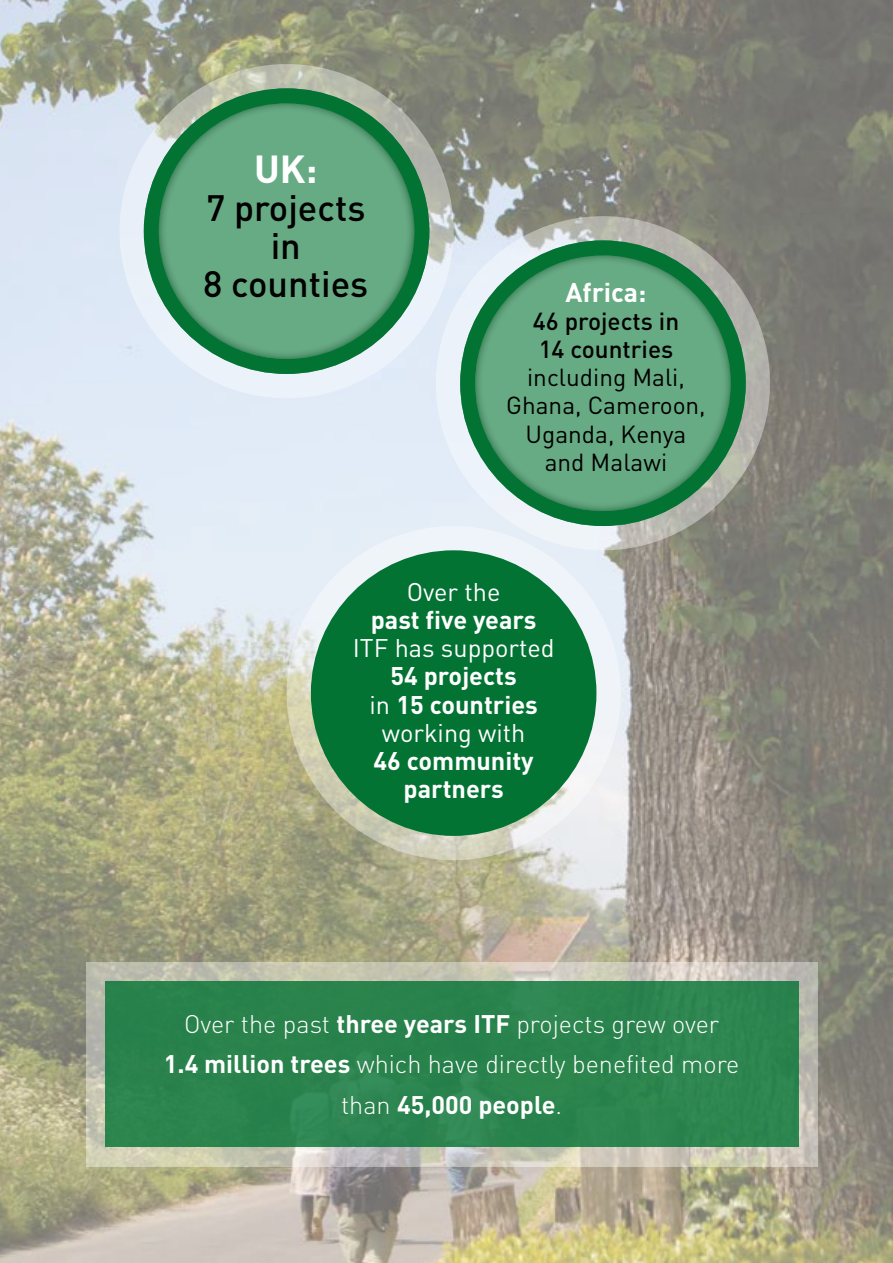
<style>
.page{position:relative;width:893px;height:1263px;background:#fff}
.page>*{position:absolute;margin:0;border:0;box-sizing:border-box;transform-origin:0 0}
.t1{font:700 38.7px "DIN";color:#fff}
.t2{font:500 36.3px/38.1px "DIN";color:#000;text-align:center}
.t3{font:700 26.7px "DIN";color:#fff}
.t4{font:300 25.2px/40.8px "DIN";color:#fff;text-align:center}
.t5{font:700 25.2px/28.2px "DIN";color:#fff;text-align:center}
.t6{font:25.2px "DIN";color:#fff}
.t7{font:24.3px/28.2px "DIN";color:#000;text-align:center}
.t8{font:500 24.3px/28.2px "DIN";color:#000}
.s1{font-weight:400}
.s2{font-weight:700}
</style>
<div class="page">
<img style="left:0;top:0;width:893px;height:1263px">
<svg style="left:120px;top:64px;width:334px;height:334px;fill:#e9eff8"></svg>
<svg style="left:144px;top:88px;width:285px;height:286px"></svg>
<svg style="left:144px;top:88px;width:285px;height:286px;fill:#67ab84"></svg>
<svg style="left:287px;top:526px;width:334px;height:334px;fill:#eff4f7"></svg>
<div style="left:311px;top:550px;width:285px;height:286px;background:#037333;border-radius:50%"></div>
<svg style="left:436px;top:216px;width:334px;height:334px"></svg>
<svg style="left:460px;top:240px;width:286px;height:286px"></svg>
<svg style="left:460px;top:240px;width:286px;height:286px;fill:#67ab84"></svg>
<svg style="left:86px;top:962px;width:731px;height:204px"></svg>
<div style="left:105px;top:981px;width:693px;height:166px;background:#2a834d"></div>
<h1 class="t1" style="left:254px;top:143px;width:65px">UK:</h1>
<h2 class="t2" style="left:203px;top:187px;width:167px">7 projects in<br>8 counties</h2>
<p class="t3" style="left:565px;top:274px;width:82px">Africa:</p>
<p class="t8" style="left:533px;top:306px;width:148px">46 projects in<br>14 countries</p>
<p class="t7" style="left:506px;top:364px;width:201px">including Mali,<br>Ghana, Cameroon,<br>Uganda, Kenya and Malawi</p>
<p class="t6" style="left:407px;top:577px;width:95px">Over the</p>
<p class="t5" style="left:371px;top:605px;width:167px">past five years</p>
<p class="t6" style="left:353px;top:634px;width:203px">ITF has supported</p>
<p class="t5" style="left:369px;top:661px;width:170px">54 projects<br><span class="s1">in</span> 15 countries <span class="s1">working with</span></p>
<p class="t5" style="left:374px;top:746px;width:162px">46 community partners</p>
<p class="t4" style="left:164px;top:1002px;width:577px">Over the past <span class="s2">three years ITF</span> projects grew over<br><span class="s2">1.4 million trees</span> which have directly benefited more than <span class="s2">45,000 people</span>.</p>
</div>
